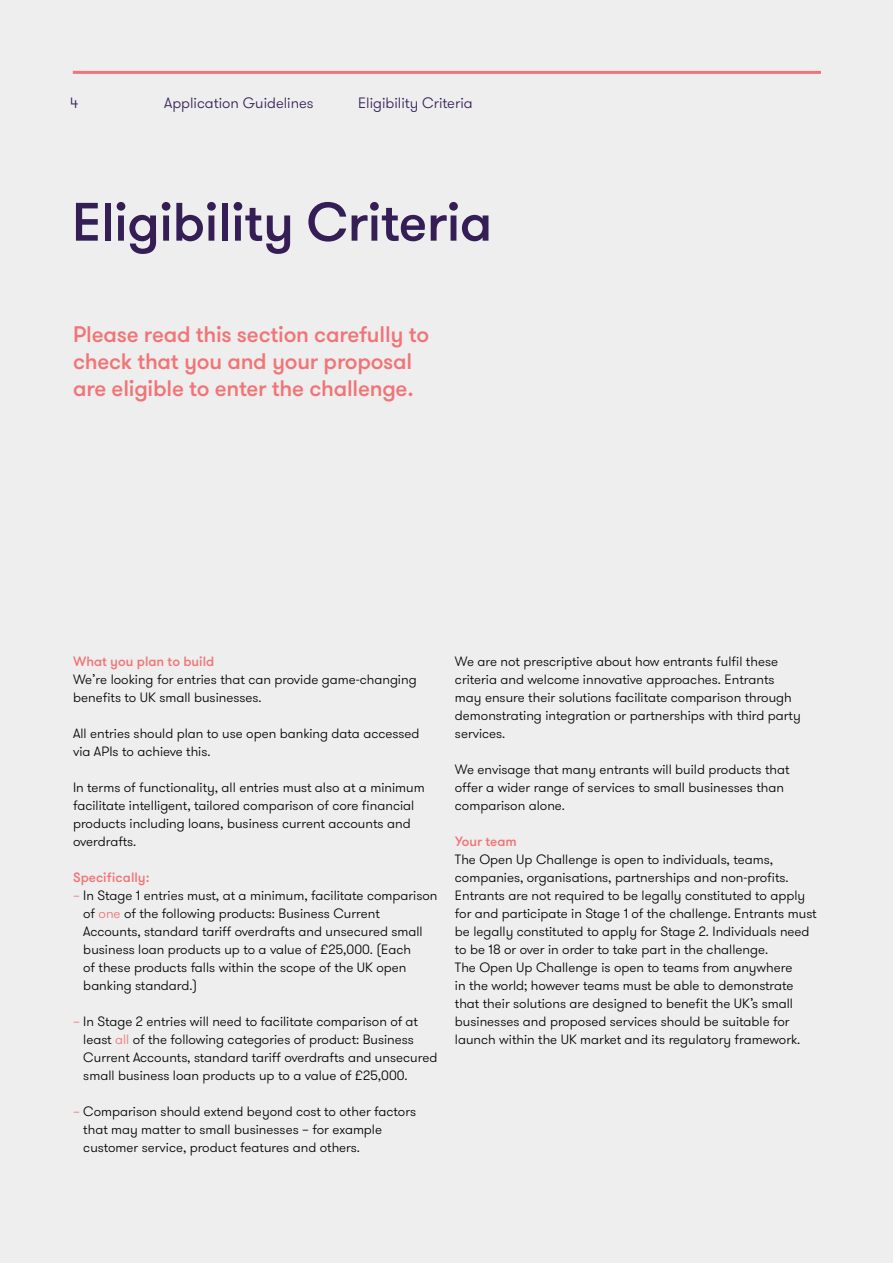
<style>
.page{position:relative;width:893px;height:1263px;background:#edeeed}
.page>*{position:absolute;margin:0;border:0;box-sizing:border-box;transform-origin:0 0}
.t1{font:500 54px "GT Walsheim";letter-spacing:-.01em;color:#351d55}
.t2{font:500 22.5px/27px "GT Walsheim";letter-spacing:-.01em;color:#f27477}
.t3{font:300 15px "GT Walsheim";color:#351d55}
.t4{font:300 13.5px/18px "GT Walsheim";color:#000001}
.t5{font:500 13.5px "GT Walsheim";color:#f27477}
.s1{color:#f27477}
</style>
<div class="page">
<hr style="left:73px;top:71px;width:748px;height:3px;background:#f27477">
<p class="t3" style="left:70px;top:93px;width:10px">4</p>
<p class="t3" style="left:164px;top:93px;width:151px">Application Guidelines</p>
<p class="t3" style="left:358px;top:93px;width:116px">Eligibility Criteria</p>
<h1 class="t1" style="left:72px;top:188px;width:422px">Eligibility Criteria</h1>
<h2 class="t2" style="left:73px;top:321px;width:358px">Please read this section carefully to check that you and your proposal are eligible to enter the challenge.</h2>
<p class="t5" style="left:73px;top:653px;width:143px">What you plan to build</p>
<p class="t4" style="left:73px;top:671px;width:345px">We’re looking for entries that can provide game-changing benefits to UK small businesses.</p>
<p class="t4" style="left:73px;top:725px;width:348px">All entries should plan to use open banking data accessed via APIs to achieve this.</p>
<p class="t4" style="left:73px;top:779px;width:353px">In terms of functionality, all entries must also at a minimum facilitate intelligent, tailored comparison of core financial products including loans, business current accounts and overdrafts.</p>
<p class="t5" style="left:73px;top:869px;width:78px">Specifically:</p>
<p class="t4" style="left:83px;top:887px;width:356px;text-indent:-10px"><span class="s1">–</span> In Stage 1 entries must, at a minimum, facilitate comparison of <span class="s1">one</span> of the following products: Business Current Accounts, standard tariff overdrafts and unsecured small business loan products up to a value of £25,000. (Each<br>of these products falls within the scope of the UK open banking standard.)</p>
<p class="t4" style="left:83px;top:1013px;width:356px;text-indent:-10px"><span class="s1">–</span> In Stage 2 entries will need to facilitate comparison of at least <span class="s1">all</span> of the following categories of product: Business Current Accounts, standard tariff overdrafts and unsecured small business loan products up to a value of £25,000.</p>
<p class="t4" style="left:83px;top:1103px;width:334px;text-indent:-10px"><span class="s1">–</span> Comparison should extend beyond cost to other factors that may matter to small businesses – for example customer service, product features and others.</p>
<p class="t4" style="left:455px;top:653px;width:347px">We are not prescriptive about how entrants fulfil these criteria and welcome innovative approaches. Entrants may ensure their solutions facilitate comparison through demonstrating integration or partnerships with third party services.</p>
<p class="t4" style="left:455px;top:761px;width:336px">We envisage that many entrants will build products that offer a wider range of services to small businesses than comparison alone.</p>
<p class="t5" style="left:455px;top:833px;width:63px">Your team</p>
<p class="t4" style="left:455px;top:851px;width:363px">The Open Up Challenge is open to individuals, teams, companies, organisations, partnerships and non-profits.<br>Entrants are not required to be legally constituted to apply for and participate in Stage 1 of the challenge. Entrants must be legally constituted to apply for Stage 2. Individuals need to be 18 or over in order to take part in the challenge.<br>The Open Up Challenge is open to teams from anywhere<br>in the world; however teams must be able to demonstrate that their solutions are designed to benefit the UK’s small businesses and proposed services should be suitable for launch within the UK market and its regulatory framework.</p>
</div>
